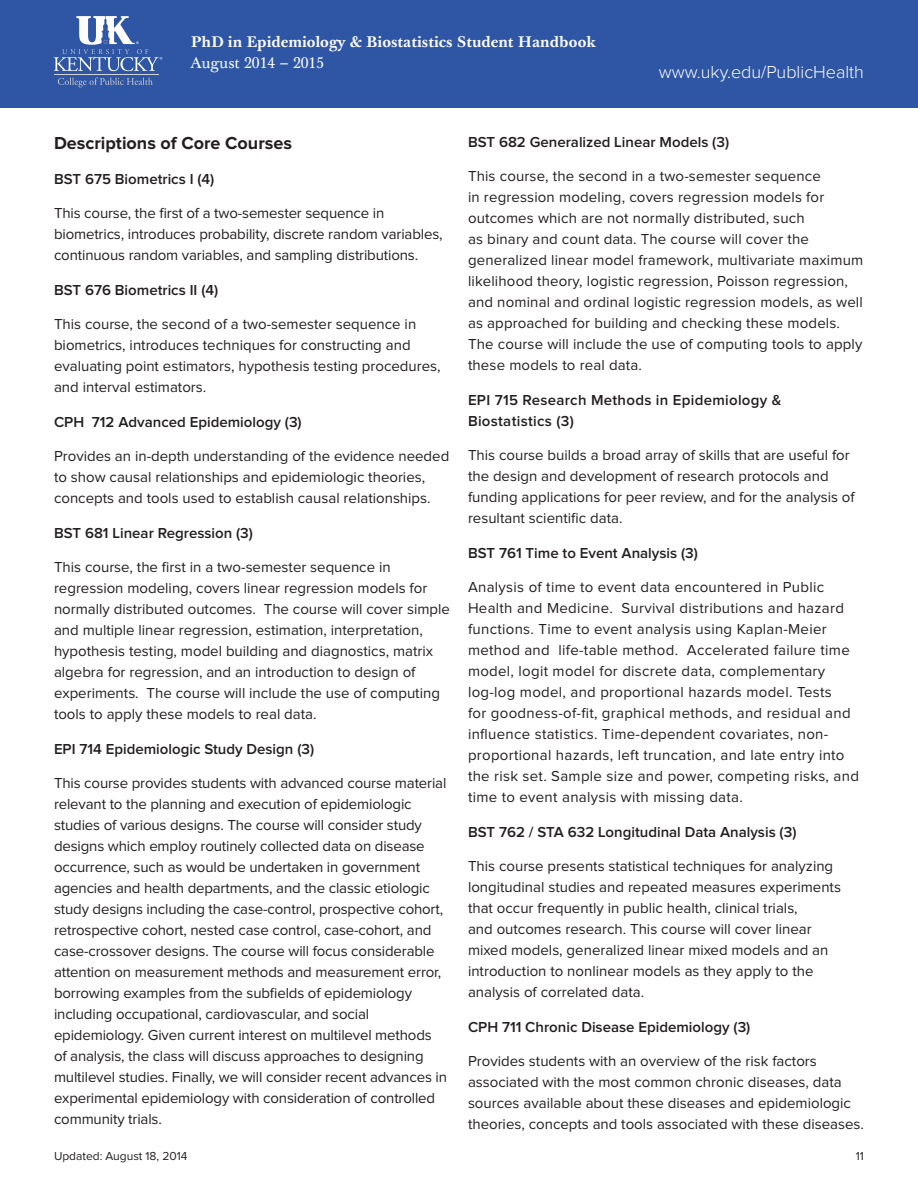
<style>
.page{position:relative;width:918px;height:1188px;background:#fff}
.page>*{position:absolute;margin:0;border:0;box-sizing:border-box;transform-origin:0 0}
.t1{font:700 18px "Proxima Nova";color:#231f20}
.t2{font:300 18px "Proxima Nova";color:#fff}
.t3{font:15px/21px "Proxima Nova";color:#231f20}
.t4{font:15px/21px "Proxima Nova";letter-spacing:.02em;color:#231f20}
.t5{font:600 15px "Proxima Nova";color:#231f20}
.t6{font:600 15px/21px "Proxima Nova";letter-spacing:.02em;color:#231f20}
.t7{font:700 15px "Baskerville 10 Pro";color:#fff}
.t8{font:15px "Baskerville 10 Pro";color:#fff}
.t9{font:12px "Proxima Nova";color:#231f20}
</style>
<div class="page">
<div style="left:0;top:0;width:918px;height:108px;background:#2f56a4"></div>
<hr style="left:54px;top:74px;width:104px;height:1px;background:#d1d2d4">
<svg style="left:54px;top:16px;width:108px;height:55px"></svg>
<svg style="left:58px;top:78px;width:95px;height:9px"></svg>
<p class="t7" style="left:191px;top:32px;width:407px">PhD in Epidemiology &amp; Biostatistics Student Handbook</p>
<p class="t8" style="left:191px;top:53px;width:135px">August 2014 – 2015</p>
<p class="t2" style="left:659px;top:63px;width:207px">www.uky.edu/PublicHealth</p>
<p class="t1" style="left:54px;top:135px;width:239px">Descriptions of Core Courses</p>
<p class="t5" style="left:54px;top:172px;width:162px">BST 675 Biometrics I (4)</p>
<p class="t3" style="left:54px;top:203px;width:390px">This course, the first of a two-semester sequence in biometrics, introduces probability, discrete random variables, continuous random variables, and sampling distributions.</p>
<p class="t5" style="left:54px;top:283px;width:166px">BST 676 Biometrics II (4)</p>
<p class="t3" style="left:54px;top:314px;width:388px">This course, the second of a two-semester sequence in biometrics, introduces techniques for constructing and evaluating point estimators, hypothesis testing procedures, and interval estimators.</p>
<p class="t5" style="left:54px;top:415px;width:249px">CPH 712 Advanced Epidemiology (3)</p>
<p class="t3" style="left:54px;top:446px;width:397px">Provides an in-depth understanding of the evidence needed to show causal relationships and epidemiologic theories, concepts and tools used to establish causal relationships.</p>
<p class="t5" style="left:54px;top:526px;width:201px">BST 681 Linear Regression (3)</p>
<p class="t3" style="left:54px;top:557px;width:397px">This course, the first in a two-semester sequence in regression modeling, covers linear regression models for normally distributed outcomes. The course will cover simple and multiple linear regression, estimation, interpretation, hypothesis testing, model building and diagnostics, matrix algebra for regression, and an introduction to design of experiments. The course will include the use of computing tools to apply these models to real data.</p>
<p class="t5" style="left:54px;top:742px;width:262px">EPI 714 Epidemiologic Study Design (3)</p>
<p class="t3" style="left:54px;top:773px;width:395px">This course provides students with advanced course material relevant to the planning and execution of epidemiologic studies of various designs. The course will consider study designs which employ routinely collected data on disease occurrence, such as would be undertaken in government agencies and health departments, and the classic etiologic study designs including the case-control, prospective cohort, retrospective cohort, nested case control, case-cohort, and case-crossover designs. The course will focus considerable attention on measurement methods and measurement error, borrowing examples from the subfields of epidemiology including occupational, cardiovascular, and social epidemiology. Given current interest on multilevel methods of analysis, the class will discuss approaches to designing multilevel studies. Finally, we will consider recent advances in experimental epidemiology with consideration of controlled community trials.</p>
<p class="t5" style="left:468px;top:135px;width:263px">BST 682 Generalized Linear Models (3)</p>
<p class="t3" style="left:468px;top:167px;width:397px">This course, the second in a two-semester sequence<br>in regression modeling, covers regression models for outcomes which are not normally distributed, such<br>as binary and count data. The course will cover the generalized linear model framework, multivariate maximum likelihood theory, logistic regression, Poisson regression, and nominal and ordinal logistic regression models, as well as approached for building and checking these models.<br>The course will include the use of computing tools to apply these models to real data.</p>
<p class="t6" style="left:468px;top:390px;width:315px">EPI 715 Research Methods in Epidemiology &amp;<br>Biostatistics (3)</p>
<p class="t3" style="left:468px;top:446px;width:388px">This course builds a broad array of skills that are useful for the design and development of research protocols and funding applications for peer review, and for the analysis of resultant scientific data.</p>
<p class="t5" style="left:468px;top:546px;width:231px">BST 761 Time to Event Analysis (3)</p>
<p class="t4" style="left:468px;top:578px;width:393px">Analysis of time to event data encountered in Public Health and Medicine. Survival distributions and hazard functions. Time to event analysis using Kaplan-Meier method and life-table method. Accelerated failure time model, logit model for discrete data, complementary log-log model, and proportional hazards model. Tests<br>for goodness-of-fit, graphical methods, and residual and influence statistics. Time-dependent covariates, non&shy;proportional hazards, left truncation, and late entry into the risk set. Sample size and power, competing risks, and time to event analysis with missing data.</p>
<p class="t5" style="left:468px;top:825px;width:330px">BST 762 / STA 632 Longitudinal Data Analysis (3)</p>
<p class="t3" style="left:468px;top:857px;width:375px">This course presents statistical techniques for analyzing longitudinal studies and repeated measures experiments that occur frequently in public health, clinical trials,<br>and outcomes research. This course will cover linear mixed models, generalized linear mixed models and an introduction to nonlinear models as they apply to the analysis of correlated data.</p>
<p class="t5" style="left:468px;top:1020px;width:284px">CPH 711 Chronic Disease Epidemiology (3)</p>
<p class="t3" style="left:468px;top:1052px;width:397px">Provides students with an overview of the risk factors associated with the most common chronic diseases, data sources available about these diseases and epidemiologic theories, concepts and tools associated with these diseases.</p>
<p class="t9" style="left:54px;top:1150px;width:135px">Updated: August 18, 2014</p>
<p class="t9" style="left:856px;top:1150px;width:10px">11</p>
</div>
